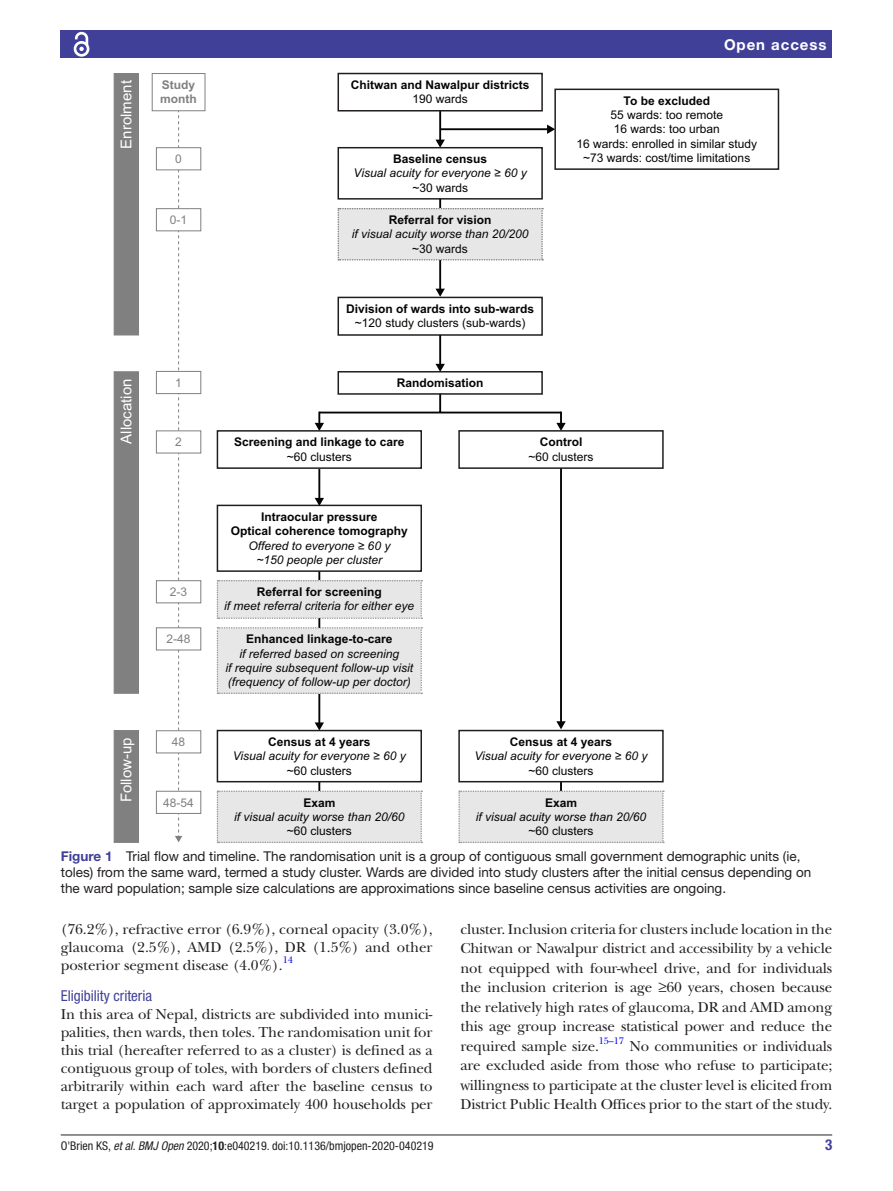
<style>
.page{position:relative;width:893px;height:1191px;background:#fff}
.page>*{position:absolute;margin:0;border:0;box-sizing:border-box;transform-origin:0 0}
.t1{font:15px/19.5px "New Baskerville";letter-spacing:-.01em;color:#231f20;text-align:justify}
.t2{font:15px "Arial";color:#fff}
.t3{font:condensed 15px "Helvetica Neue LT Std";color:#414099}
.t4{font:700 15px "Helvetica Neue LT Std";letter-spacing:.065em;color:#fff}
.t5{font:700 condensed 15px "Helvetica Neue LT Std";color:#414099}
.t6{font:13.5px/16.2px "Helvetica Neue LT Std";color:#231f20}
.t7{font:italic 12px/14.4px "Arial";color:#040503;text-align:center}
.t8{font:700 12px/14.4px "Arial";color:#040503;text-align:center}
.t9{font:12px/14.4px "Arial";color:#040503;text-align:center}
.t10{font:condensed 12px "Helvetica Neue LT Std";color:#231f20}
.t11{font:12px "Arial";color:#7f807f}
.t12{font:700 12px/14.4px "Arial";color:#7f807f}
.t13{font:9.9px "New Baskerville";color:#00f}
.s1{font-weight:700;color:#414099}
.s2{font-style:italic}
.s3{font-weight:700}
</style>
<div class="page">
<hr style="left:61px;top:1134px;width:771px;height:1px;background:#231f20">
<div style="left:61px;top:31px;width:771px;height:27px;background:#414099"></div>
<svg style="left:73px;top:31px;width:17px;height:26px"></svg>
<hr style="left:318px;top:571px;width:2px;height:153px;background:#040503">
<svg style="left:315px;top:722px;width:9px;height:8px"></svg>
<svg style="left:315px;top:412px;width:9px;height:18px"></svg>
<hr style="left:439px;top:111px;width:2px;height:30px;background:#040503">
<svg style="left:435px;top:140px;width:10px;height:7px"></svg>
<hr style="left:440px;top:128px;width:108px;height:2px;background:#040503">
<svg style="left:547px;top:125px;width:7px;height:9px"></svg>
<svg style="left:556px;top:412px;width:10px;height:18px"></svg>
<hr style="left:319px;top:411px;width:242px;height:2px;background:#040503">
<svg style="left:439px;top:395px;width:2px;height:16px"></svg>
<div style="left:554px;top:89px;width:225px;height:81px;border:2px solid #211d1e"></div>
<div style="left:337px;top:73px;width:206px;height:38px;border:2px solid #211d1e"></div>
<div style="left:337px;top:147px;width:206px;height:53px;border:2px solid #211d1e"></div>
<div style="left:337px;top:371px;width:206px;height:24px;border:2px solid #211d1e"></div>
<hr style="left:439px;top:199px;width:2px;height:91px;background:#040503">
<svg style="left:435px;top:289px;width:10px;height:8px"></svg>
<div style="left:217px;top:430px;width:205px;height:39px;border:2px solid #211d1e"></div>
<div style="left:458px;top:430px;width:206px;height:39px;border:2px solid #211d1e"></div>
<div style="left:337px;top:208px;width:206px;height:52px;background:#e6e7e6"></div>
<div style="left:217px;top:504px;width:205px;height:68px;border:2px solid #211d1e"></div>
<svg style="left:217px;top:580px;width:205px;height:39px"></svg>
<div style="left:217px;top:627px;width:205px;height:67px;background:#e6e7e6"></div>
<div style="left:217px;top:730px;width:205px;height:52px;border:2px solid #211d1e"></div>
<svg style="left:217px;top:781px;width:205px;height:62px"></svg>
<hr style="left:560px;top:468px;width:2px;height:254px;background:#040503">
<svg style="left:556px;top:721px;width:10px;height:8px"></svg>
<div style="left:458px;top:730px;width:206px;height:52px;border:2px solid #211d1e"></div>
<svg style="left:458px;top:781px;width:206px;height:62px"></svg>
<hr style="left:318px;top:469px;width:2px;height:30px;background:#040503">
<svg style="left:315px;top:498px;width:9px;height:8px"></svg>
<div style="left:337px;top:297px;width:206px;height:39px;border:2px solid #211d1e"></div>
<hr style="left:439px;top:335px;width:2px;height:30px;background:#040503">
<svg style="left:435px;top:364px;width:10px;height:8px"></svg>
<div style="left:152px;top:73px;width:53px;height:38px;background:#fff;border:1px solid #7f807f"></div>
<svg style="left:175px;top:111px;width:7px;height:731px"></svg>
<div style="left:156px;top:208px;width:45px;height:23px;background:#fff;border:1px solid #7f807f"></div>
<div style="left:156px;top:147px;width:45px;height:23px;background:#fff;border:1px solid #7f807f"></div>
<div style="left:156px;top:791px;width:45px;height:23px;background:#fff;border:1px solid #7f807f"></div>
<div style="left:156px;top:730px;width:45px;height:23px;background:#fff;border:1px solid #7f807f"></div>
<div style="left:156px;top:627px;width:45px;height:23px;background:#fff;border:1px solid #7f807f"></div>
<div style="left:156px;top:580px;width:45px;height:23px;background:#fff;border:1px solid #7f807f"></div>
<div style="left:156px;top:430px;width:45px;height:23px;background:#fff;border:1px solid #7f807f"></div>
<div style="left:156px;top:371px;width:45px;height:23px;background:#fff;border:1px solid #7f807f"></div>
<div style="left:114px;top:73px;width:25px;height:262px;background:#7f807f"></div>
<div style="left:114px;top:371px;width:25px;height:322px;background:#7f807f"></div>
<div style="left:114px;top:730px;width:25px;height:112px;background:#7f807f"></div>
<p class="t2" style="left:117px;top:149px;width:70px;rotate:-90deg">Enrolment</p>
<p class="t12" style="left:160px;top:78px;width:38px">Study month</p>
<p class="t11" style="left:175px;top:151px;width:8px">0</p>
<p class="t11" style="left:170px;top:212px;width:19px">0-1</p>
<p class="t2" style="left:117px;top:443px;width:67px;rotate:-90deg">Allocation</p>
<p class="t11" style="left:175px;top:375px;width:8px">1</p>
<p class="t11" style="left:175px;top:434px;width:8px">2</p>
<p class="t11" style="left:170px;top:584px;width:19px">2-3</p>
<p class="t11" style="left:167px;top:631px;width:26px">2-48</p>
<p class="t2" style="left:117px;top:802px;width:67px;rotate:-90deg">Follow-up</p>
<p class="t11" style="left:172px;top:734px;width:15px">48</p>
<p class="t11" style="left:163px;top:794px;width:32px">48-54</p>
<p class="t8" style="left:351px;top:78px;width:180px">Chitwan and Nawalpur districts</p>
<p class="t9" style="left:412px;top:92px;width:57px">190 wards</p>
<p class="t8" style="left:393px;top:152px;width:96px">Baseline census</p>
<p class="t7" style="left:354px;top:166px;width:175px">Visual acuity for everyone ≥ 60 y</p>
<p class="t9" style="left:412px;top:181px;width:57px">~30 wards</p>
<p class="t8" style="left:389px;top:213px;width:104px">Referral for vision</p>
<p class="t7" style="left:352px;top:227px;width:178px">if visual acuity worse than 20/200</p>
<p class="t9" style="left:412px;top:241px;width:57px">~30 wards</p>
<p class="t8" style="left:346px;top:302px;width:190px">Division of wards into sub-wards</p>
<p class="t9" style="left:355px;top:316px;width:172px">~120 study clusters (sub-wards)</p>
<p class="t8" style="left:397px;top:376px;width:88px">Randomisation</p>
<p class="t4" style="left:724px;top:35px;width:104px">Open access</p>
<p class="t8" style="left:624px;top:94px;width:88px">To be excluded</p>
<p class="t9" style="left:576px;top:108px;width:182px">55 wards: too remote<br>16 wards: too urban<br>16 wards: enrolled in similar study ~73 wards: cost/time limitations</p>
<p class="t8" style="left:234px;top:435px;width:172px">Screening and linkage to care</p>
<p class="t9" style="left:287px;top:449px;width:67px">~60 clusters</p>
<p class="t8" style="left:231px;top:510px;width:178px">Intraocular pressure<br>Optical coherence tomography</p>
<p class="t7" style="left:248px;top:538px;width:143px">Offered to everyone ≥ 60 y ~150 people per cluster</p>
<p class="t8" style="left:257px;top:585px;width:126px">Referral for screening</p>
<p class="t7" style="left:224px;top:599px;width:192px">if meet referral criteria for either eye</p>
<p class="t8" style="left:246px;top:632px;width:148px">Enhanced linkage-to-care</p>
<p class="t7" style="left:226px;top:646px;width:189px">if referred based on screening<br>if require subsequent follow-up visit (frequency of follow-up per doctor)</p>
<p class="t8" style="left:268px;top:735px;width:104px">Census at 4 years</p>
<p class="t7" style="left:233px;top:749px;width:175px">Visual acuity for everyone ≥ 60 y</p>
<p class="t9" style="left:287px;top:763px;width:67px">~60 clusters</p>
<p class="t8" style="left:303px;top:795px;width:34px">Exam</p>
<p class="t7" style="left:234px;top:809px;width:172px">if visual acuity worse than 20/60</p>
<p class="t9" style="left:287px;top:824px;width:67px">~60 clusters</p>
<p class="t8" style="left:540px;top:435px;width:44px">Control</p>
<p class="t9" style="left:528px;top:449px;width:67px">~60 clusters</p>
<p class="t8" style="left:510px;top:735px;width:104px">Census at 4 years</p>
<p class="t7" style="left:474px;top:749px;width:175px">Visual acuity for everyone ≥ 60 y</p>
<p class="t9" style="left:528px;top:763px;width:67px">~60 clusters</p>
<p class="t8" style="left:545px;top:795px;width:34px">Exam</p>
<p class="t7" style="left:476px;top:809px;width:172px">if visual acuity worse than 20/60</p>
<p class="t9" style="left:528px;top:824px;width:67px">~60 clusters</p>
<p class="t6" style="left:61px;top:847px;width:752px"><span class="s1">Figure 1</span> Trial flow and timeline. The randomisation unit is a group of contiguous small government demographic units (ie, toles) from the same ward, termed a study cluster. Wards are divided into study clusters after the initial census depending on the ward population; sample size calculations are approximations since baseline census activities are ongoing.</p>
<p class="t1" style="left:61px;top:920px;width:373px;line-height:18px">(76.2%), refractive error (6.9%), corneal opacity (3.0%), glaucoma (2.5%), AMD (2.5%), DR (1.5%) and other posterior segment disease (4.0%).</p>
<p class="t13" style="left:283px;top:954px;width:12px">14</p>
<p class="t3" style="left:61px;top:987px;width:93px">Eligibility criteria</p>
<p class="t1" style="left:61px;top:1005px;width:373px;line-height:18px">In this area of Nepal, districts are subdivided into munici&shy;palities, then wards, then toles. The randomisation unit for this trial (hereafter referred to as a cluster) is defined as a contiguous group of toles, with borders of clusters defined arbitrarily within each ward after the baseline census to target a population of approximately 400 households per</p>
<p class="t1" style="left:460px;top:919px;width:373px">cluster. Inclusion criteria for clusters include location in the Chitwan or Nawalpur district and accessibility by a vehicle not equipped with four-wheel drive, and for individuals the inclusion criterion is age ≥60 years, chosen because the relatively high rates of glaucoma, DR and AMD among this age group increase statistical power and reduce the required sample size.</p>
<p class="t13" style="left:599px;top:1035px;width:27px">15–17</p>
<p class="t1" style="left:460px;top:1036px;width:373px;text-indent:169px">No communities or individuals are excluded aside from those who refuse to participate; willingness to participate at the cluster level is elicited from District Public Health Offices prior to the start of the study.</p>
<p class="t10" style="left:61px;top:1138px;width:374px">O'Brien KS, <span class="s2">et al</span>. <span class="s2">BMJ Open</span> 2020;<span class="s3">10</span>:e040219. doi:10.1136/bmjopen-2020-040219</p>
<p class="t5" style="left:825px;top:1135px;width:9px">3</p>
</div>
